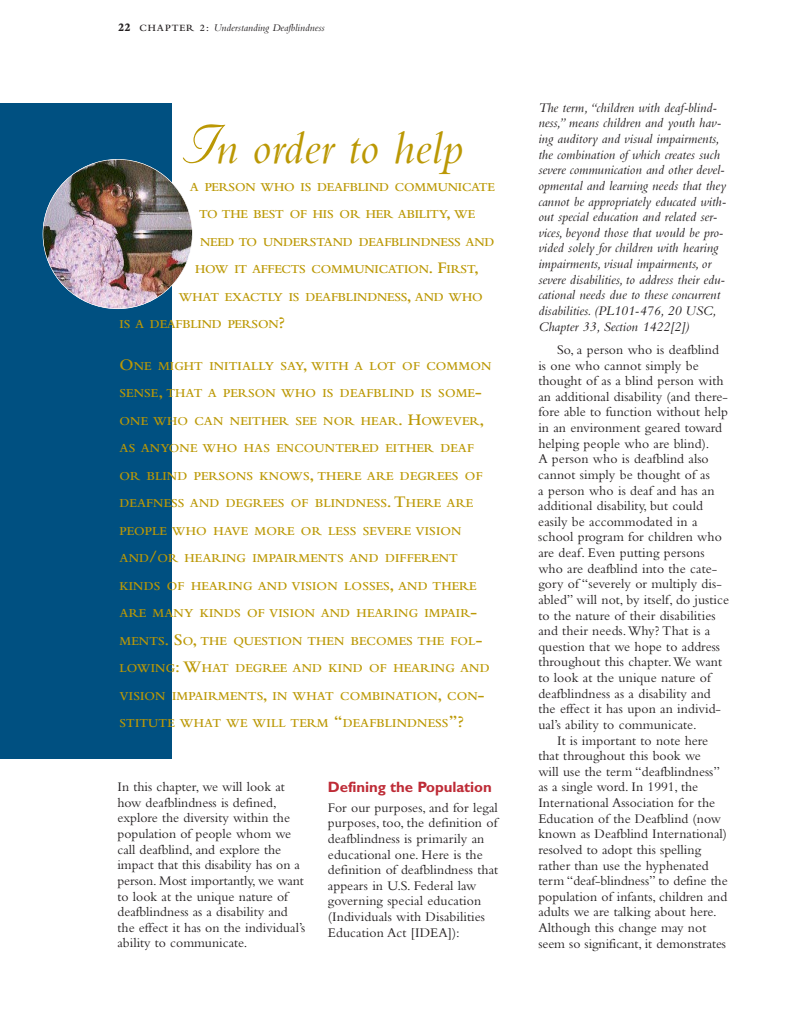
<style>
.page{position:relative;width:810px;height:1035px;background:#fff}
.page>*{position:absolute;margin:0;border:0;box-sizing:border-box;transform-origin:0 0}
.t1{font:italic 47.5px "Bembo";color:#bb9804}
.t2{font:700 15px "Gill Sans";letter-spacing:-.005em;color:#be2b36}
.t3{font:13.75px/15.6px "Bembo";letter-spacing:.005em;color:#231f20}
.t4{font:italic 13.75px/15.6px "Bembo";color:#231f20}
.t5{font:600 12.62px/27.5px "Bembo";letter-spacing:.01em;color:#bb9804}
.t6{font:600 12.62px "Bembo";letter-spacing:-.015em;color:#bb9804}
.t7{font:italic 10.62px "Bembo";color:#231f20}
.s1{font-weight:800;font-style:normal;font-size:11.88px}
.s2{font-weight:600;font-style:normal;font-size:10px}
.s3{font-family:"Nuptial Script";font-style:normal;font-size:66.25px}
.s4{font-size:16.88px}
</style>
<div class="page">
<div style="left:0;top:104px;width:172px;height:655px;background:#005081"></div>
<img style="left:43px;top:159px;width:149px;height:150px;border-radius:50%">
<p class="t7" style="left:118px;top:24px;width:208px"><span class="s1">22</span> <span class="s2">CHAPTER 2:</span> Understanding Deafblindness</p>
<h1 class="t1" style="left:182px;top:132px;width:282px"><span class="s3">I</span>n order to help</h1>
<p class="t6" style="left:190px;top:182px;width:306px">A PERSON WHO IS DEAFBLIND COMMUNICATE</p>
<p class="t6" style="left:199px;top:210px;width:277px">TO THE BEST OF HIS OR HER ABILITY<span class="s4">,</span> WE</p>
<p class="t6" style="left:200px;top:237px;width:296px">NEED TO UNDERSTAND DEAFBLINDNESS AND</p>
<p class="t6" style="left:195px;top:265px;width:286px">HOW IT AFFECTS COMMUNICATION<span class="s4">. F</span>IRST<span class="s4">,</span></p>
<p class="t6" style="left:178px;top:292px;width:306px">WHAT EXACTLY IS DEAFBLINDNESS<span class="s4">,</span> AND WHO</p>
<p class="t6" style="left:120px;top:320px;width:167px">IS A DEAFBLIND PERSON<span class="s4">?</span></p>
<p class="t5" style="left:120px;top:353px;width:373px"><span class="s4">O</span>NE MIGHT INITIALLY SAY<span class="s4">,</span> WITH A LOT OF COMMON SENSE<span class="s4">,</span> THAT A PERSON WHO IS DEAFBLIND IS SOME<span class="s4">-</span>ONE WHO CAN NEITHER SEE NOR HEAR<span class="s4">. H</span>OWEVER<span class="s4">, </span>AS ANYONE WHO HAS ENCOUNTERED EITHER DEAF OR BLIND PERSONS KNOWS<span class="s4">,</span> THERE ARE DEGREES OF DEAFNESS AND DEGREES OF BLINDNESS<span class="s4">.T</span>HERE ARE PEOPLE WHO HAVE MORE OR LESS SEVERE VISION AND<span class="s4">/</span>OR HEARING IMPAIRMENTS AND DIFFERENT KINDS OF HEARING AND VISION LOSSES<span class="s4">,</span> AND THERE ARE MANY KINDS OF VISION AND HEARING IMPAIR<span class="s4">-</span>MENTS<span class="s4">. S</span>O<span class="s4">,</span> THE QUESTION THEN BECOMES THE FOL<span class="s4">-</span>LOWING<span class="s4">:W</span>HAT DEGREE AND KIND OF HEARING AND VISION IMPAIRMENTS<span class="s4">,</span> IN WHAT COMBINATION<span class="s4">,</span> CON<span class="s4">-</span>STITUTE WHAT WE WILL TERM <span class="s4">“</span>DEAFBLINDNESS<span class="s4">”?</span></p>
<p class="t3" style="left:118px;top:780px;width:189px">In this chapter, we will look at how deafblindness is defined, explore the diversity within the population of people whom we call deafblind, and explore the impact that this disability has on a person. Most importantly, we want to look at the unique nature of deafblindness as a disability and the effect it has on the individual’s ability to communicate.</p>
<p class="t2" style="left:328px;top:781px;width:165px">Defining the Population</p>
<p class="t3" style="left:328px;top:801px;width:172px">For our purposes, and for legal purposes, too, the definition of deafblindness is primarily an educational one. Here is the definition of deafblindness that appears in U.S. Federal law governing special education (Individuals with Disabilities<br>Education Act [IDEA]):</p>
<p class="t4" style="left:538px;top:101px;width:190px">The term,“children with deaf-blind&shy;ness,” means children and youth hav&shy;ing auditory and visual impairments, the combination of which creates such severe communication and other devel&shy;opmental and learning needs that they cannot be appropriately educated with&shy;out special education and related ser&shy;vices, beyond those that would be pro&shy;vided solely for children with hearing impairments, visual impairments, or severe disabilities, to address their edu&shy;cational needs due to these concurrent disabilities. (PL101-476, 20 USC, Chapter 33, Section 1422[2])</p>
<p class="t3" style="left:557px;top:343px;width:163px">So, a person who is deafblind</p>
<p class="t3" style="left:538px;top:359px;width:162px">is one who cannot simply be</p>
<p class="t3" style="left:538px;top:374px;width:187px">thought of as a blind person with</p>
<p class="t3" style="left:538px;top:390px;width:191px">an additional disability (and there-</p>
<p class="t3" style="left:538px;top:406px;width:191px">fore able to function without help</p>
<p class="t3" style="left:538px;top:421px;width:185px">in an environment geared toward</p>
<p class="t3" style="left:538px;top:437px;width:173px">helping people who are blind).</p>
<p class="t3" style="left:538px;top:453px;width:172px">A person who is deafblind also</p>
<p class="t3" style="left:538px;top:468px;width:173px">cannot simply be thought of as</p>
<p class="t3" style="left:538px;top:484px;width:178px">a person who is deaf and has an</p>
<p class="t3" style="left:538px;top:499px;width:166px">additional disability, but could</p>
<p class="t3" style="left:538px;top:515px;width:161px">easily be accommodated in a</p>
<p class="t3" style="left:538px;top:531px;width:185px">school program for children who</p>
<p class="t3" style="left:538px;top:546px;width:168px">are deaf. Even putting persons</p>
<p class="t3" style="left:538px;top:562px;width:180px">who are deafblind into the cate-</p>
<p class="t3" style="left:538px;top:578px;width:185px">gory of “severely or multiply dis-</p>
<p class="t3" style="left:538px;top:593px;width:192px">abled” will not, by itself, do justice</p>
<p class="t3" style="left:538px;top:609px;width:179px">to the nature of their disabilities</p>
<p class="t3" style="left:538px;top:624px;width:174px">and their needs.Why? That is a</p>
<p class="t3" style="left:538px;top:640px;width:183px">question that we hope to address</p>
<p class="t3" style="left:538px;top:656px;width:185px">throughout this chapter.We want</p>
<p class="t3" style="left:538px;top:671px;width:174px">to look at the unique nature of</p>
<p class="t3" style="left:538px;top:687px;width:174px">deafblindness as a disability and</p>
<p class="t3" style="left:538px;top:703px;width:184px">the effect it has upon an individ-</p>
<p class="t3" style="left:538px;top:718px;width:160px">ual’s ability to communicate.</p>
<p class="t3" style="left:557px;top:734px;width:153px">It is important to note here</p>
<p class="t3" style="left:538px;top:749px;width:164px">that throughout this book we</p>
<p class="t3" style="left:538px;top:765px;width:183px">will use the term “deafblindness”</p>
<p class="t3" style="left:538px;top:781px;width:162px">as a single word. In 1991, the</p>
<p class="t3" style="left:538px;top:796px;width:178px">International Association for the</p>
<p class="t3" style="left:538px;top:812px;width:184px">Education of the Deafblind (now</p>
<p class="t3" style="left:538px;top:828px;width:190px">known as Deafblind International)</p>
<p class="t3" style="left:538px;top:843px;width:164px">resolved to adopt this spelling</p>
<p class="t3" style="left:538px;top:859px;width:172px">rather than use the hyphenated</p>
<p class="t3" style="left:538px;top:874px;width:191px">term “deaf-blindness” to define the</p>
<p class="t3" style="left:538px;top:890px;width:190px">population of infants, children and</p>
<p class="t3" style="left:538px;top:906px;width:180px">adults we are talking about here.</p>
<p class="t3" style="left:538px;top:921px;width:170px">Although this change may not</p>
<p class="t3" style="left:538px;top:937px;width:189px">seem so significant, it demonstrates</p>
</div>
